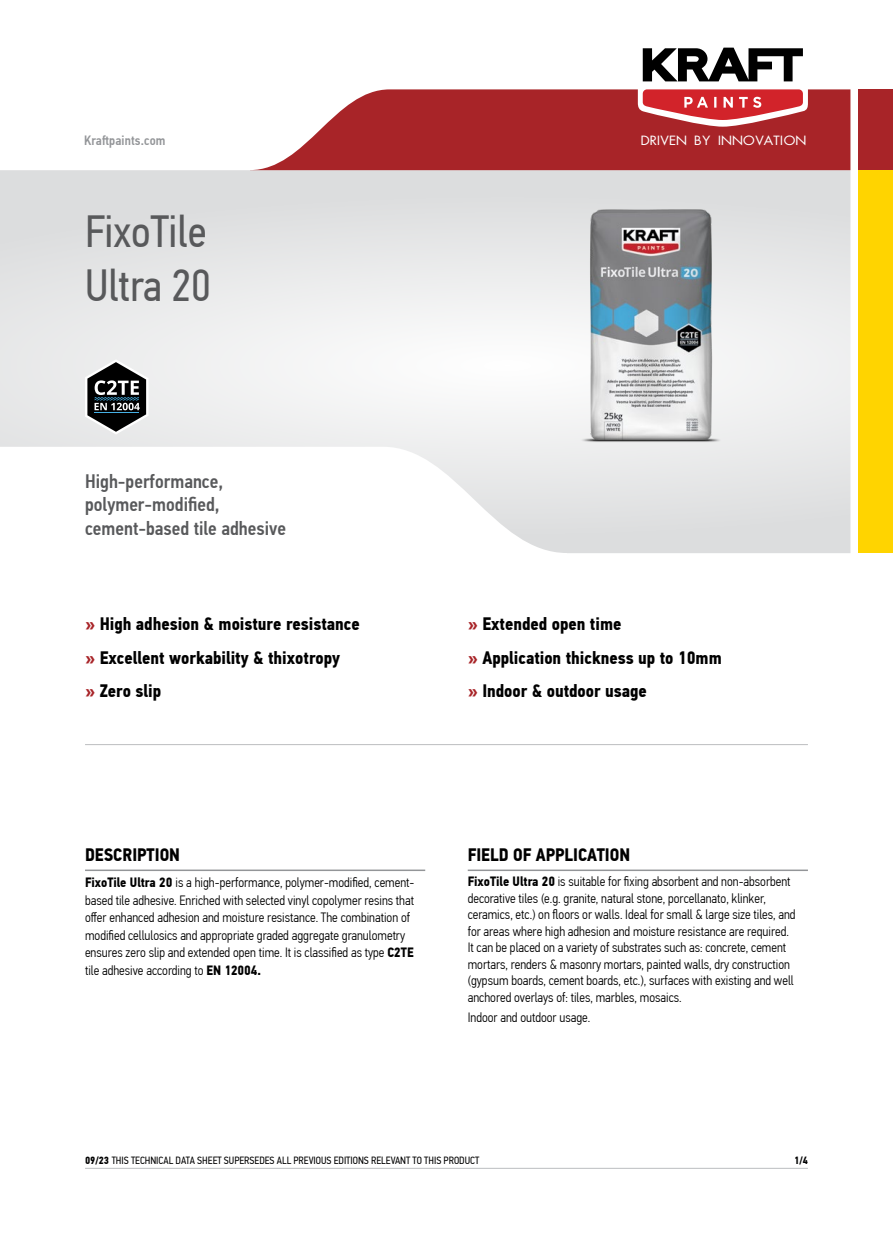
<style>
.page{position:relative;width:893px;height:1234px;background:#fff}
.page>*{position:absolute;margin:0;border:0;box-sizing:border-box;transform-origin:0 0}
.t1{font:45px/54px "PF Din Text Cond Pro";color:#58595b}
.t2{font:500 19.5px/23.4px "PF Din Text Cond Pro";color:#58595b}
.t3{font:700 18px "PF Din Text Cond Pro";color:#000}
.t4{font:300 13.5px/16.5px "PF Din Text Cond Pro";color:#000}
.t5{font:13.5px "UB Future";color:#fff;scale:1.1 1}
.t6{font:500 13.5px "PF Din Text Cond Pro";letter-spacing:.01em;color:#939598}
.t7{font:10.5px "PF Din Text Cond Pro";color:#000}
.t8{font:700 10.5px "PF Din Text Cond Pro";color:#000}
.s1{color:#a82428}
.s2{font-weight:700}
</style>
<div class="page">
<svg style="left:0;top:170px;width:850px;height:383px;fill:#dcddde"></svg>
<svg style="left:0;top:193px;width:859px;height:344px;fill:#ededee"></svg>
<svg style="left:254px;top:89px;width:596px;height:81px;background:#b34144"></svg>
<div style="left:859px;top:89px;width:34px;height:81px;background:#a82428"></div>
<svg style="left:638px;top:47px;width:170px;height:80px"></svg>
<hr style="left:85px;top:1167px;width:723px;height:1px;background:#bcbec0">
<div style="left:859px;top:170px;width:34px;height:383px;background:#ffd400"></div>
<hr style="left:85px;top:744px;width:723px;height:1px;background:#bcbec0">
<img style="left:559px;top:194px;width:184px;height:264px">
<hr style="left:85px;top:869px;width:340px;height:1px;background:#939598">
<hr style="left:468px;top:869px;width:340px;height:1px;background:#939598">
<svg style="left:85px;top:359px;width:63px;height:75px;background:#6c6f70"></svg>
<p class="t6" style="left:84px;top:132px;width:83px">Kraftpaints.com</p>
<p class="t5" style="left:640px;top:133px;width:152px">DRIVEN BY INNOVATION</p>
<p class="t1" style="left:85px;top:204px;width:127px">FixoTile<br>Ultra 20</p>
<p class="t2" style="left:85px;top:469px;width:203px">High-performance, polymer-modified, cement-based tile adhesive</p>
<p class="t3" style="left:85px;top:612px;width:276px"><span class="s1">»</span> High adhesion &amp; moisture resistance</p>
<p class="t3" style="left:85px;top:646px;width:257px"><span class="s1">»</span> Excellent workability &amp; thixotropy</p>
<p class="t3" style="left:85px;top:680px;width:78px"><span class="s1">»</span> Zero slip</p>
<p class="t3" style="left:468px;top:612px;width:155px"><span class="s1">»</span> Extended open time</p>
<p class="t3" style="left:468px;top:646px;width:256px"><span class="s1">»</span> Application thickness up to 10mm</p>
<p class="t3" style="left:468px;top:680px;width:181px"><span class="s1">»</span> Indoor &amp; outdoor usage</p>
<p class="t3" style="left:85px;top:843px;width:97px">DESCRIPTION</p>
<p class="t4" style="left:85px;top:873px;width:331px;line-height:17.5px"><span class="s2">FixoTile Ultra 20</span> is a high-performance, polymer-modified, cement&shy;based tile adhesive. Enriched with selected vinyl copolymer resins that offer enhanced adhesion and moisture resistance. The combination of modified cellulosics and appropriate graded aggregate granulometry ensures zero slip and extended open time. It is classified as type <span class="s2">C2TE </span>tile adhesive according to <span class="s2">EN 12004.</span></p>
<p class="t3" style="left:468px;top:843px;width:164px">FIELD OF APPLICATION</p>
<p class="t4" style="left:468px;top:873px;width:329px"><span class="s2">FixoTile Ultra 20</span> is suitable for fixing absorbent and non-absorbent decorative tiles (e.g. granite, natural stone, porcellanato, klinker, ceramics, etc.) on floors or walls. Ideal for small &amp; large size tiles, and for areas where high adhesion and moisture resistance are required.<br>It can be placed on a variety of substrates such as: concrete, cement mortars, renders &amp; masonry mortars, painted walls, dry construction (gypsum boards, cement boards, etc.), surfaces with existing and well anchored overlays of: tiles, marbles, mosaics.</p>
<p class="t4" style="left:468px;top:1009px;width:124px">Indoor and outdoor usage.</p>
<p class="t7" style="left:85px;top:1153px;width:396px"><span class="s2">09/23</span> ΤHIS TECHNICAL DATA SHEET SUPERSEDES ALL PREVIOUS EDITIONS RELEVANT TO THIS PRODUCT</p>
<p class="t8" style="left:794px;top:1153px;width:15px">1/4</p>
</div>
